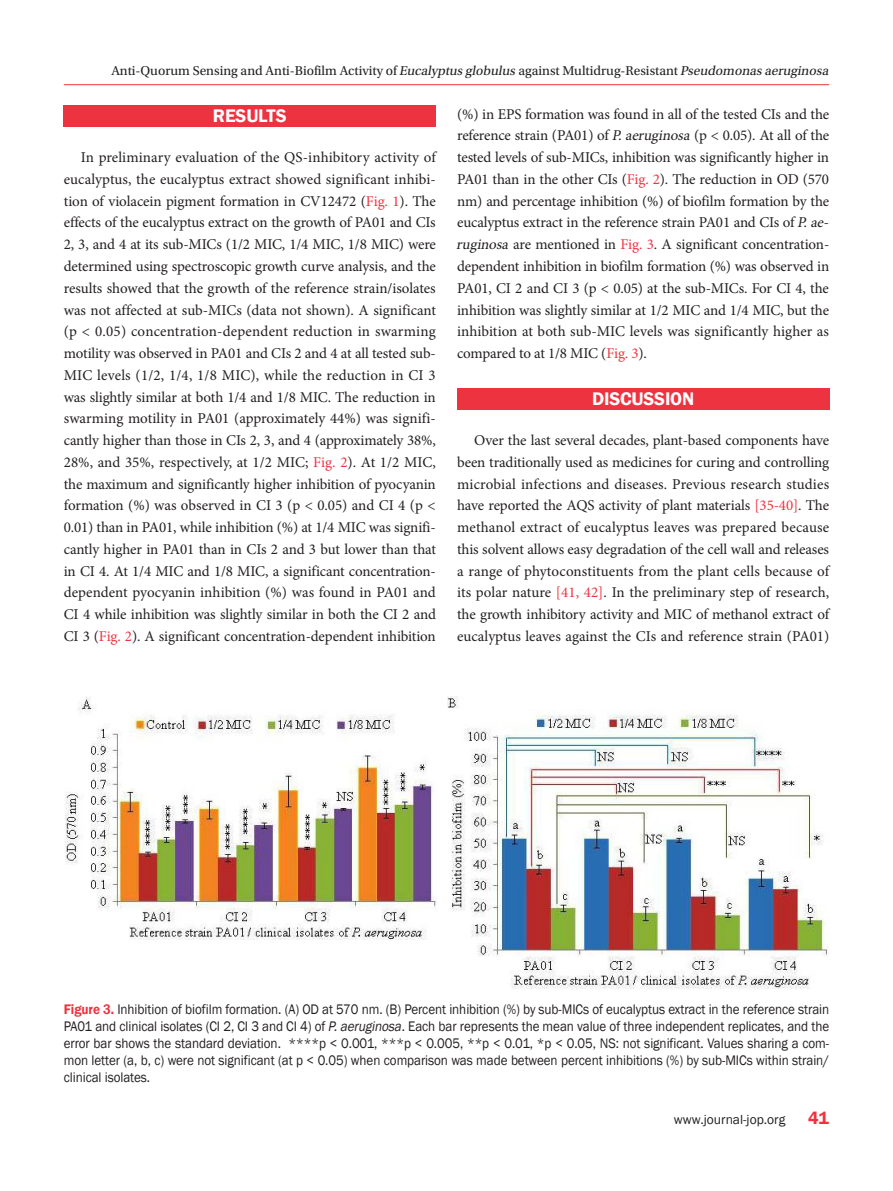
<style>
.page{position:relative;width:893px;height:1191px;background:#fff}
.page>*{position:absolute;margin:0;border:0;box-sizing:border-box;transform-origin:0 0}
.t1{font:600 18.75px "Franklin Gothic";letter-spacing:-.01em;color:#fff}
.t2{font:600 18px "Franklin Gothic";color:#ee3340}
.t3{font:15px/21.8px "Minion Pro";letter-spacing:-.01em;color:#231f20;text-align:justify}
.t4{font:14.25px/17.1px "Franklin Gothic";letter-spacing:-.005em;color:#231f20;text-align:justify;scale:.92 1}
.t5{font:13.5px "Utopia Std";color:#231f20}
.t6{font:13.5px "Franklin Gothic";color:#231f20}
.s1{font-style:italic}
.s2{color:#ee3340}
.s3{font-weight:600;color:#ee3340}
</style>
<div class="page">
<hr style="left:64px;top:84px;width:765px;height:1px;background:#ee3340">
<div style="left:64px;top:105px;width:372px;height:21px;background:#ee3340"></div>
<div style="left:457px;top:388px;width:372px;height:21px;background:#ee3340"></div>
<img style="left:65px;top:697px;width:372px;height:243px">
<img style="left:447px;top:697px;width:381px;height:292px">
<p class="t5" style="left:111px;top:63px;width:721px">Anti-Quorum Sensing and Anti-Biofilm Activity of <span class="s1">Eucalyptus globulus</span> against Multidrug-Resistant <span class="s1">Pseudomonas aeruginosa</span></p>
<p class="t1" style="left:213px;top:104px;width:75px">RESULTS</p>
<p class="t3" style="left:64px;top:147px;width:374px;text-indent:17px">In preliminary evaluation of the QS-inhibitory activity of eucalyptus, the eucalyptus extract showed significant inhibi&shy;tion of violacein pigment formation in CV12472 (<span class="s2">Fig. 1</span>). The effects of the eucalyptus extract on the growth of PA01 and CIs 2, 3, and 4 at its sub-MICs (1/2 MIC, 1/4 MIC, 1/8 MIC) were determined using spectroscopic growth curve analysis, and the results showed that the growth of the reference strain/isolates was not affected at sub-MICs (data not shown). A significant (p &lt; 0.05) concentration-dependent reduction in swarming motility was observed in PA01 and CIs 2 and 4 at all tested sub-MIC levels (1/2, 1/4, 1/8 MIC), while the reduction in CI 3 was slightly similar at both 1/4 and 1/8 MIC. The reduction in swarming motility in PA01 (approximately 44%) was signifi&shy;cantly higher than those in CIs 2, 3, and 4 (approximately 38%, 28%, and 35%, respectively, at 1/2 MIC; <span class="s2">Fig. 2</span>). At 1/2 MIC, the maximum and significantly higher inhibition of pyocyanin formation (%) was observed in CI 3 (p &lt; 0.05) and CI 4 (p &lt; 0.01) than in PA01, while inhibition (%) at 1/4 MIC was signifi&shy;cantly higher in PA01 than in CIs 2 and 3 but lower than that in CI 4. At 1/4 MIC and 1/8 MIC, a significant concentration&shy;dependent pyocyanin inhibition (%) was found in PA01 and CI 4 while inhibition was slightly similar in both the CI 2 and CI 3 (<span class="s2">Fig. 2</span>). A significant concentration-dependent inhibition</p>
<p class="t3" style="left:456px;top:103px;width:377px;text-align:left">(%) in EPS formation was found in all of the tested CIs and the reference strain (PA01) of <span class="s1">P.aeruginosa</span> (p &lt; 0.05). At all of the tested levels of sub-MICs, inhibition was significantly higher in PA01 than in the other CIs (<span class="s2">Fig. 2</span>). The reduction in OD (570 nm) and percentage inhibition (%) of biofilm formation by the eucalyptus extract in the reference strain PA01 and CIs of <span class="s1">P.ae&shy;ruginosa</span> are mentioned in <span class="s2">Fig. 3</span>. A significant concentration&shy;dependent inhibition in biofilm formation (%) was observed in PA01, CI 2 and CI 3 (p &lt; 0.05) at the sub-MICs. For CI 4, the inhibition was slightly similar at 1/2 MIC and 1/4 MIC, but the inhibition at both sub-MIC levels was significantly higher as compared to at 1/8 MIC (<span class="s2">Fig. 3</span>).</p>
<p class="t1" style="left:592px;top:387px;width:104px">DISCUSSION</p>
<p class="t3" style="left:457px;top:429px;width:374px;text-indent:17px">Over the last several decades, plant-based components have been traditionally used as medicines for curing and controlling microbial infections and diseases. Previous research studies have reported the AQS activity of plant materials <span class="s2">[35-40]</span>. The methanol extract of eucalyptus leaves was prepared because this solvent allows easy degradation of the cell wall and releases a range of phytoconstituents from the plant cells because of its polar nature <span class="s2">[41, 42]</span>. In the preliminary step of research, the growth inhibitory activity and MIC of methanol extract of eucalyptus leaves against the CIs and reference strain (PA01)</p>
<p class="t4" style="left:64px;top:1000px;width:834px"><span class="s3">Figure 3.</span> Inhibition of biofilm formation. (A) OD at 570 nm. (B) Percent inhibition (%) by sub-MICs of eucalyptus extract in the reference strain PA01 and clinical isolates (CI 2, CI 3 and CI 4) of <span class="s1">P.aeruginosa</span>. Each bar represents the mean value of three independent replicates, and the error bar shows the standard deviation. ****p &lt; 0.001, ***p &lt; 0.005, **p &lt; 0.01, *p &lt; 0.05, NS: not significant. Values sharing a com&shy;mon letter (a, b, c) were not significant (at p &lt; 0.05) when comparison was made between percent inhibitions (%) by sub-MICs within strain/ clinical isolates.</p>
<p class="t6" style="left:674px;top:1111px;width:113px">www.journal-jop.org</p>
<p class="t2" style="left:808px;top:1106px;width:22px">41</p>
</div>
